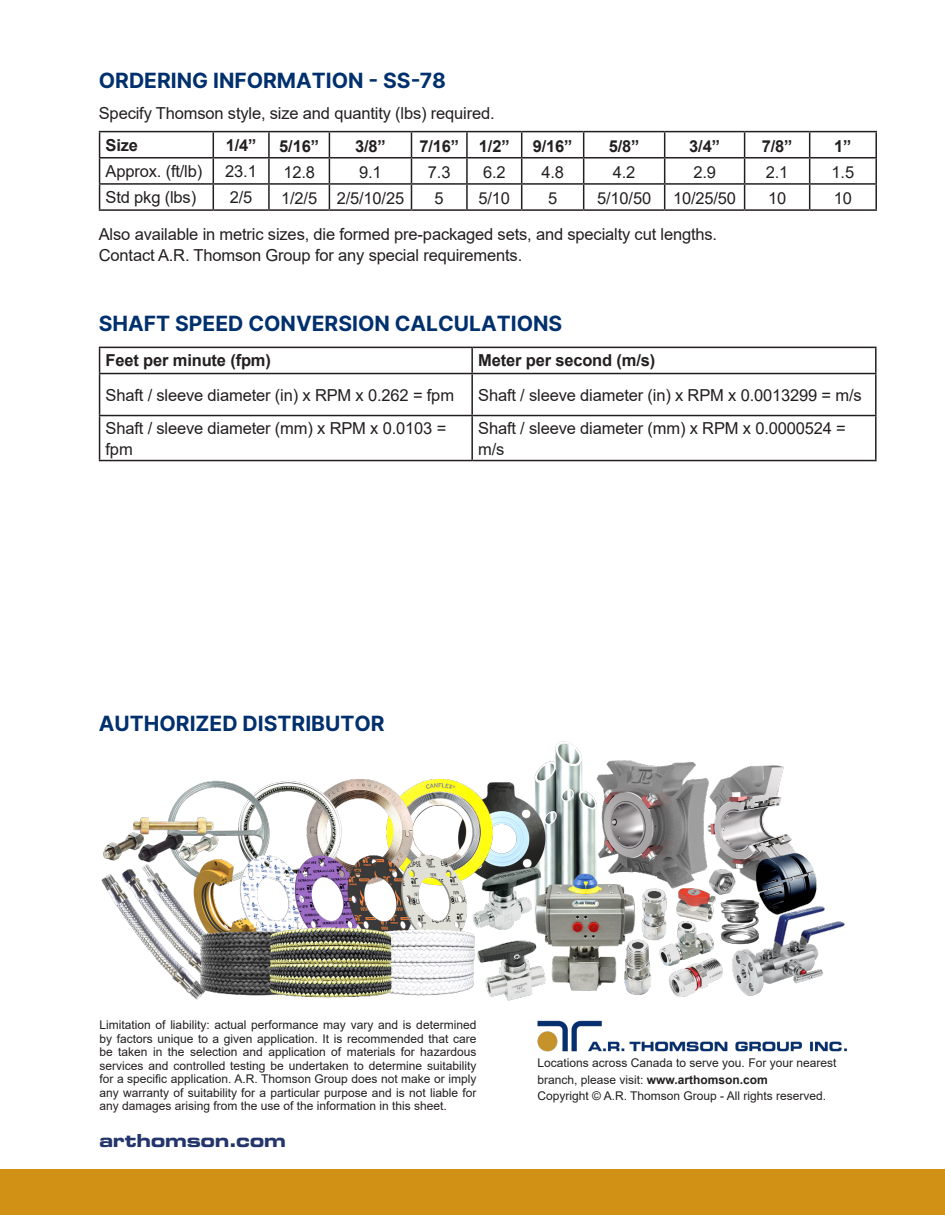
<style>
.page{position:relative;width:945px;height:1215px;background:#fff}
.page>*{position:absolute;margin:0;border:0;box-sizing:border-box;transform-origin:0 0}
.Heading_11_16_Eurostile{font:21px "Inter";color:#00306d}
.t1{font:18px "Eurostile Bold Extended Two";letter-spacing:-.015em;color:#23356b}
.Body_11_14{font:16.5px/21px "Arial";letter-spacing:-.01em;color:#231f20}
.Table_heading_11_14{font:700 16.5px "Arial";letter-spacing:-.01em;color:#231f20}
.Caption_8_11{font:12px/13.5px "Arial";color:#231f20}
.s1{font-weight:700}
</style>
<div class="page">
<div style="left:0;top:1169px;width:945px;height:46px;background:#d09114"></div>
<img style="left:101px;top:741px;width:744px;height:260px">
<img style="left:537px;top:1020px;width:311px;height:32px">
<hr style="left:99px;top:131px;width:114px;height:1px;background:#231f20">
<hr style="left:213px;top:131px;width:56px;height:1px;background:#231f20">
<hr style="left:269px;top:131px;width:60px;height:1px;background:#231f20">
<hr style="left:268px;top:132px;width:2px;height:25px;background:#231f20">
<hr style="left:329px;top:131px;width:82px;height:1px;background:#231f20">
<hr style="left:411px;top:131px;width:56px;height:1px;background:#231f20">
<hr style="left:467px;top:131px;width:55px;height:1px;background:#231f20">
<hr style="left:466px;top:132px;width:2px;height:25px;background:#231f20">
<hr style="left:522px;top:131px;width:62px;height:1px;background:#231f20">
<hr style="left:584px;top:131px;width:81px;height:1px;background:#231f20">
<hr style="left:665px;top:131px;width:80px;height:1px;background:#231f20">
<hr style="left:745px;top:131px;width:65px;height:1px;background:#231f20">
<hr style="left:810px;top:131px;width:67px;height:1px;background:#231f20">
<hr style="left:875px;top:132px;width:2px;height:25px;background:#231f20">
<hr style="left:99px;top:157px;width:114px;height:2px;background:#231f20">
<hr style="left:213px;top:157px;width:56px;height:2px;background:#231f20">
<hr style="left:269px;top:157px;width:60px;height:2px;background:#231f20">
<hr style="left:268px;top:159px;width:2px;height:24px;background:#231f20">
<hr style="left:329px;top:157px;width:82px;height:2px;background:#231f20">
<hr style="left:411px;top:157px;width:56px;height:2px;background:#231f20">
<hr style="left:467px;top:157px;width:55px;height:2px;background:#231f20">
<hr style="left:466px;top:159px;width:2px;height:24px;background:#231f20">
<hr style="left:522px;top:157px;width:62px;height:2px;background:#231f20">
<hr style="left:584px;top:157px;width:81px;height:2px;background:#231f20">
<hr style="left:665px;top:157px;width:80px;height:2px;background:#231f20">
<hr style="left:745px;top:157px;width:65px;height:2px;background:#231f20">
<hr style="left:810px;top:157px;width:67px;height:2px;background:#231f20">
<hr style="left:875px;top:159px;width:2px;height:24px;background:#231f20">
<hr style="left:99px;top:183px;width:114px;height:2px;background:#231f20">
<svg style="left:99px;top:132px;width:1px;height:77px"></svg>
<hr style="left:213px;top:183px;width:56px;height:2px;background:#231f20">
<svg style="left:213px;top:132px;width:1px;height:77px"></svg>
<hr style="left:269px;top:183px;width:60px;height:2px;background:#231f20">
<hr style="left:268px;top:185px;width:2px;height:24px;background:#231f20">
<hr style="left:329px;top:183px;width:82px;height:2px;background:#231f20">
<svg style="left:329px;top:132px;width:1px;height:77px"></svg>
<hr style="left:411px;top:183px;width:56px;height:2px;background:#231f20">
<svg style="left:411px;top:132px;width:1px;height:77px"></svg>
<hr style="left:467px;top:183px;width:55px;height:2px;background:#231f20">
<hr style="left:466px;top:185px;width:2px;height:24px;background:#231f20">
<hr style="left:522px;top:183px;width:62px;height:2px;background:#231f20">
<svg style="left:521px;top:132px;width:1px;height:77px"></svg>
<hr style="left:584px;top:183px;width:81px;height:2px;background:#231f20">
<svg style="left:583px;top:132px;width:1px;height:77px"></svg>
<hr style="left:665px;top:183px;width:80px;height:2px;background:#231f20">
<svg style="left:664px;top:132px;width:1px;height:77px"></svg>
<hr style="left:745px;top:183px;width:65px;height:2px;background:#231f20">
<svg style="left:744px;top:132px;width:1px;height:77px"></svg>
<hr style="left:810px;top:183px;width:67px;height:2px;background:#231f20">
<svg style="left:809px;top:132px;width:1px;height:77px"></svg>
<hr style="left:875px;top:185px;width:2px;height:24px;background:#231f20">
<hr style="left:99px;top:209px;width:114px;height:2px;background:#231f20">
<hr style="left:213px;top:209px;width:56px;height:2px;background:#231f20">
<hr style="left:269px;top:209px;width:60px;height:2px;background:#231f20">
<hr style="left:329px;top:209px;width:82px;height:2px;background:#231f20">
<hr style="left:411px;top:209px;width:56px;height:2px;background:#231f20">
<hr style="left:467px;top:209px;width:55px;height:2px;background:#231f20">
<hr style="left:522px;top:209px;width:62px;height:2px;background:#231f20">
<hr style="left:584px;top:209px;width:81px;height:2px;background:#231f20">
<hr style="left:665px;top:209px;width:80px;height:2px;background:#231f20">
<hr style="left:745px;top:209px;width:65px;height:2px;background:#231f20">
<hr style="left:810px;top:209px;width:67px;height:2px;background:#231f20">
<hr style="left:99px;top:347px;width:373px;height:1px;background:#231f20">
<svg style="left:99px;top:348px;width:1px;height:25px"></svg>
<hr style="left:472px;top:347px;width:405px;height:1px;background:#231f20">
<hr style="left:471px;top:348px;width:2px;height:25px;background:#231f20">
<hr style="left:875px;top:348px;width:2px;height:25px;background:#231f20">
<hr style="left:99px;top:373px;width:373px;height:1px;background:#231f20">
<hr style="left:99px;top:374px;width:1px;height:41px;background:#231f20">
<hr style="left:472px;top:373px;width:405px;height:1px;background:#231f20">
<hr style="left:471px;top:374px;width:2px;height:41px;background:#231f20">
<hr style="left:875px;top:374px;width:2px;height:41px;background:#231f20">
<hr style="left:99px;top:415px;width:373px;height:1px;background:#231f20">
<hr style="left:99px;top:416px;width:1px;height:44px;background:#231f20">
<hr style="left:472px;top:415px;width:405px;height:1px;background:#231f20">
<hr style="left:471px;top:416px;width:2px;height:44px;background:#231f20">
<hr style="left:875px;top:416px;width:2px;height:44px;background:#231f20">
<hr style="left:99px;top:460px;width:373px;height:1px;background:#231f20">
<hr style="left:472px;top:460px;width:405px;height:1px;background:#231f20">
<p class="Heading_11_16_Eurostile" style="left:99px;top:65px;width:349px">ORDERING INFORMATION - SS-78</p>
<p class="Body_11_14" style="left:99px;top:103px;width:397px">Specify Thomson style, size and quantity (lbs) required.</p>
<p class="Table_heading_11_14" style="left:106px;top:133px;width:34px">Size</p>
<p class="Table_heading_11_14" style="left:226px;top:133px;width:32px">1/4”</p>
<p class="Table_heading_11_14" style="left:279px;top:134px;width:41px">5/16”</p>
<p class="Table_heading_11_14" style="left:355px;top:134px;width:32px">3/8”</p>
<p class="Table_heading_11_14" style="left:419px;top:134px;width:41px">7/16”</p>
<p class="Table_heading_11_14" style="left:479px;top:134px;width:32px">1/2”</p>
<p class="Table_heading_11_14" style="left:533px;top:134px;width:41px">9/16”</p>
<p class="Table_heading_11_14" style="left:609px;top:134px;width:32px">5/8”</p>
<p class="Table_heading_11_14" style="left:689px;top:134px;width:32px">3/4”</p>
<p class="Table_heading_11_14" style="left:762px;top:134px;width:32px">7/8”</p>
<p class="Table_heading_11_14" style="left:834px;top:134px;width:19px">1”</p>
<p class="Body_11_14" style="left:106px;top:160px;width:98px">Approx. (ft/lb)</p>
<p class="Body_11_14" style="left:225px;top:160px;width:33px">23.1</p>
<p class="Body_11_14" style="left:283px;top:162px;width:33px">12.8</p>
<p class="Body_11_14" style="left:359px;top:162px;width:24px">9.1</p>
<p class="Body_11_14" style="left:428px;top:162px;width:24px">7.3</p>
<p class="Body_11_14" style="left:483px;top:162px;width:24px">6.2</p>
<p class="Body_11_14" style="left:541px;top:162px;width:24px">4.8</p>
<p class="Body_11_14" style="left:613px;top:162px;width:24px">4.2</p>
<p class="Body_11_14" style="left:693px;top:162px;width:24px">2.9</p>
<p class="Body_11_14" style="left:766px;top:162px;width:24px">2.1</p>
<p class="Body_11_14" style="left:832px;top:162px;width:24px">1.5</p>
<p class="Body_11_14" style="left:106px;top:187px;width:92px">Std pkg (lbs)</p>
<p class="Body_11_14" style="left:230px;top:187px;width:24px">2/5</p>
<p class="Body_11_14" style="left:281px;top:188px;width:38px">1/2/5</p>
<p class="Body_11_14" style="left:337px;top:188px;width:69px">2/5/10/25</p>
<p class="Body_11_14" style="left:435px;top:188px;width:11px">5</p>
<p class="Body_11_14" style="left:479px;top:188px;width:33px">5/10</p>
<p class="Body_11_14" style="left:548px;top:188px;width:11px">5</p>
<p class="Body_11_14" style="left:597px;top:188px;width:56px">5/10/50</p>
<p class="Body_11_14" style="left:673px;top:188px;width:65px">10/25/50</p>
<p class="Body_11_14" style="left:768px;top:188px;width:20px">10</p>
<p class="Body_11_14" style="left:834px;top:188px;width:20px">10</p>
<p class="Body_11_14" style="left:99px;top:223px;width:620px">Also available in metric sizes, die formed pre-packaged sets, and specialty cut lengths.<br>Contact A.R. Thomson Group for any special requirements.</p>
<p class="Heading_11_16_Eurostile" style="left:99px;top:308px;width:465px">SHAFT SPEED CONVERSION CALCULATIONS</p>
<p class="Table_heading_11_14" style="left:106px;top:349px;width:167px">Feet per minute (fpm)</p>
<p class="Table_heading_11_14" style="left:478px;top:349px;width:179px">Meter per second (m/s)</p>
<p class="Body_11_14" style="left:106px;top:384px;width:350px">Shaft / sleeve diameter (in) x RPM x 0.262 = fpm</p>
<p class="Body_11_14" style="left:478px;top:384px;width:385px">Shaft / sleeve diameter (in) x RPM x 0.0013299 = m/s</p>
<p class="Body_11_14" style="left:106px;top:417px;width:342px">Shaft / sleeve diameter (mm) x RPM x 0.0103 = fpm</p>
<p class="Body_11_14" style="left:478px;top:417px;width:369px">Shaft / sleeve diameter (mm) x RPM x 0.0000524 = m/s</p>
<p class="Heading_11_16_Eurostile" style="left:99px;top:708px;width:287px">AUTHORIZED DISTRIBUTOR</p>
<p class="Caption_8_11" style="left:99px;top:1018px;width:378px;text-align:justify">Limitation of liability: actual performance may vary and is determined by factors unique to a given application. It is recommended that care be taken in the selection and application of materials for hazardous services and controlled testing be undertaken to determine suitability for a specific application. A.R. Thomson Group does not make or imply any warranty of suitability for a particular purpose and is not liable for any damages arising from the use of the information in this sheet.</p>
<p class="t1" style="left:99px;top:1128px;width:188px">arthomson.com</p>
<p class="Caption_8_11" style="left:538px;top:1055px;width:300px;line-height:16.5px">Locations across Canada to serve you. For your nearest branch, please visit: <span class="s1">www.arthomson.com<br></span>Copyright © A.R. Thomson Group - All rights reserved.</p>
</div>
